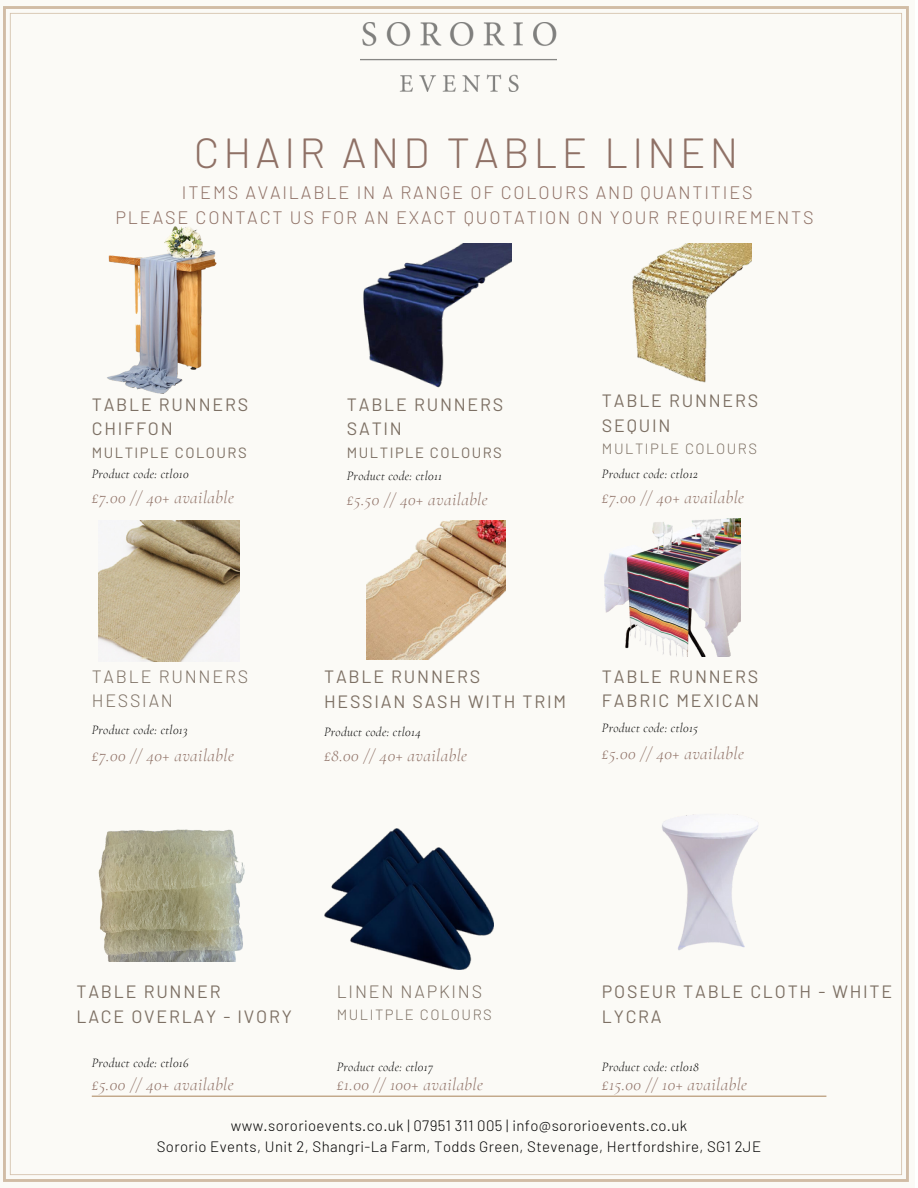
<style>
.page{position:relative;width:918px;height:1188px;background:#fff}
.page>*{position:absolute;margin:0;border:0;box-sizing:border-box;transform-origin:0 0}
.t1{font:300 42px "Barlow";letter-spacing:.1em;color:#8f7166}
.t2{font:300 18px "Barlow";letter-spacing:.1em;color:#8f7166}
.t3{font:17.85px "Barlow";letter-spacing:.1em;color:#7d7064}
.t4{font:300 17.85px "Barlow";letter-spacing:.1em;color:#7d7064}
.t5{font:italic 300 17.4px "Cormorant Garamond";letter-spacing:.025em;color:#8f7166}
.t6{font:300 15px "Barlow";letter-spacing:.025em;color:#000}
.t7{font:14.85px "Barlow";letter-spacing:.1em;color:#7d7064}
.t8{font:300 14.85px "Barlow";letter-spacing:.1em;color:#7d7064}
.t9{font:italic 300 13.05px "Cormorant Garamond";letter-spacing:.025em;color:#000}
</style>
<div class="page">
<div style="left:3px;top:6px;width:906px;height:1176px;background:#fbfaf6"></div>
<hr style="left:92px;top:1096px;width:734px;height:1px;background:#b3916b">
<img style="left:361px;top:22px;width:196px;height:70px">
<img style="left:97px;top:216px;width:144px;height:188px">
<img style="left:361px;top:244px;width:151px;height:151px">
<img style="left:631px;top:244px;width:120px;height:142px">
<img style="left:366px;top:520px;width:140px;height:140px">
<img style="left:99px;top:520px;width:141px;height:141px">
<img style="left:602px;top:518px;width:138px;height:138px">
<img style="left:324px;top:828px;width:170px;height:142px">
<img style="left:624px;top:788px;width:181px;height:182px">
<img style="left:79px;top:812px;width:181px;height:150px">
<p class="t1" style="left:194px;top:126px;width:546px">CHAIR AND TABLE LINEN</p>
<p class="t2" style="left:182px;top:181px;width:572px">ITEMS AVAILABLE IN A RANGE OF COLOURS AND QUANTITIES</p>
<p class="t2" style="left:115px;top:206px;width:700px">PLEASE CONTACT US FOR AN EXACT QUOTATION ON YOUR REQUIREMENTS</p>
<p class="t3" style="left:92px;top:393px;width:158px">TABLE RUNNERS</p>
<p class="t3" style="left:92px;top:418px;width:82px">CHIFFON</p>
<p class="t7" style="left:92px;top:443px;width:157px">MULTIPLE COLOURS</p>
<p class="t9" style="left:92px;top:466px;width:98px">Product code: ctl010</p>
<p class="t9" style="left:347px;top:468px;width:97px">Product code: ctl011</p>
<p class="t5" style="left:347px;top:489px;width:142px">£5.50 // 40+ available</p>
<p class="t3" style="left:347px;top:393px;width:158px">TABLE RUNNERS</p>
<p class="t3" style="left:347px;top:418px;width:57px">SATIN</p>
<p class="t7" style="left:347px;top:443px;width:157px">MULTIPLE COLOURS</p>
<p class="t5" style="left:92px;top:487px;width:144px">£7.00 // 40+ available</p>
<p class="t3" style="left:602px;top:389px;width:158px">TABLE RUNNERS</p>
<p class="t3" style="left:602px;top:414px;width:70px">SEQUIN</p>
<p class="t8" style="left:602px;top:440px;width:157px">MULTIPLE COLOURS</p>
<p class="t9" style="left:602px;top:466px;width:97px">Product code: ctl012</p>
<p class="t5" style="left:602px;top:487px;width:144px">£7.00 // 40+ available</p>
<p class="t4" style="left:92px;top:665px;width:158px">TABLE RUNNERS</p>
<p class="t4" style="left:92px;top:690px;width:83px">HESSIAN</p>
<p class="t9" style="left:92px;top:722px;width:97px">Product code: ctl013</p>
<p class="t5" style="left:92px;top:745px;width:144px">£7.00 // 40+ available</p>
<p class="t3" style="left:324px;top:665px;width:158px">TABLE RUNNERS</p>
<p class="t3" style="left:324px;top:690px;width:244px">HESSIAN SASH WITH TRIM</p>
<p class="t9" style="left:324px;top:724px;width:98px">Product code: ctl014</p>
<p class="t5" style="left:324px;top:745px;width:145px">£8.00 // 40+ available</p>
<p class="t3" style="left:602px;top:665px;width:158px">TABLE RUNNERS</p>
<p class="t3" style="left:602px;top:690px;width:159px">FABRIC MEXICAN</p>
<p class="t9" style="left:602px;top:720px;width:98px">Product code: ctl015</p>
<p class="t5" style="left:602px;top:743px;width:143px">£5.00 // 40+ available</p>
<p class="t4" style="left:337px;top:980px;width:147px">LINEN NAPKINS</p>
<p class="t8" style="left:337px;top:1006px;width:157px">MULITPLE COLOURS</p>
<p class="t3" style="left:602px;top:980px;width:292px">POSEUR TABLE CLOTH - WHITE</p>
<p class="t3" style="left:602px;top:1005px;width:61px">LYCRA</p>
<p class="t9" style="left:602px;top:1059px;width:98px">Product code: ctl018</p>
<p class="t5" style="left:602px;top:1073px;width:147px">£15.00 // 10+ available</p>
<p class="t3" style="left:76px;top:980px;width:146px">TABLE RUNNER</p>
<p class="t3" style="left:76px;top:1005px;width:217px">LACE OVERLAY - IVORY</p>
<p class="t9" style="left:92px;top:1055px;width:98px">Product code: ctl016</p>
<p class="t5" style="left:92px;top:1073px;width:143px">£5.00 // 40+ available</p>
<p class="t6" style="left:231px;top:1116px;width:458px">www.sororioevents.co.uk | 07951 311 005 | info@sororioevents.co.uk</p>
<p class="t6" style="left:157px;top:1137px;width:606px">Sororio Events, Unit 2, Shangri-La Farm, Todds Green, Stevenage, Hertfordshire, SG1 2JE</p>
<p class="t9" style="left:337px;top:1059px;width:98px">Product code: ctl017</p>
<p class="t5" style="left:337px;top:1073px;width:148px">£1.00 // 100+ available</p>
</div>
